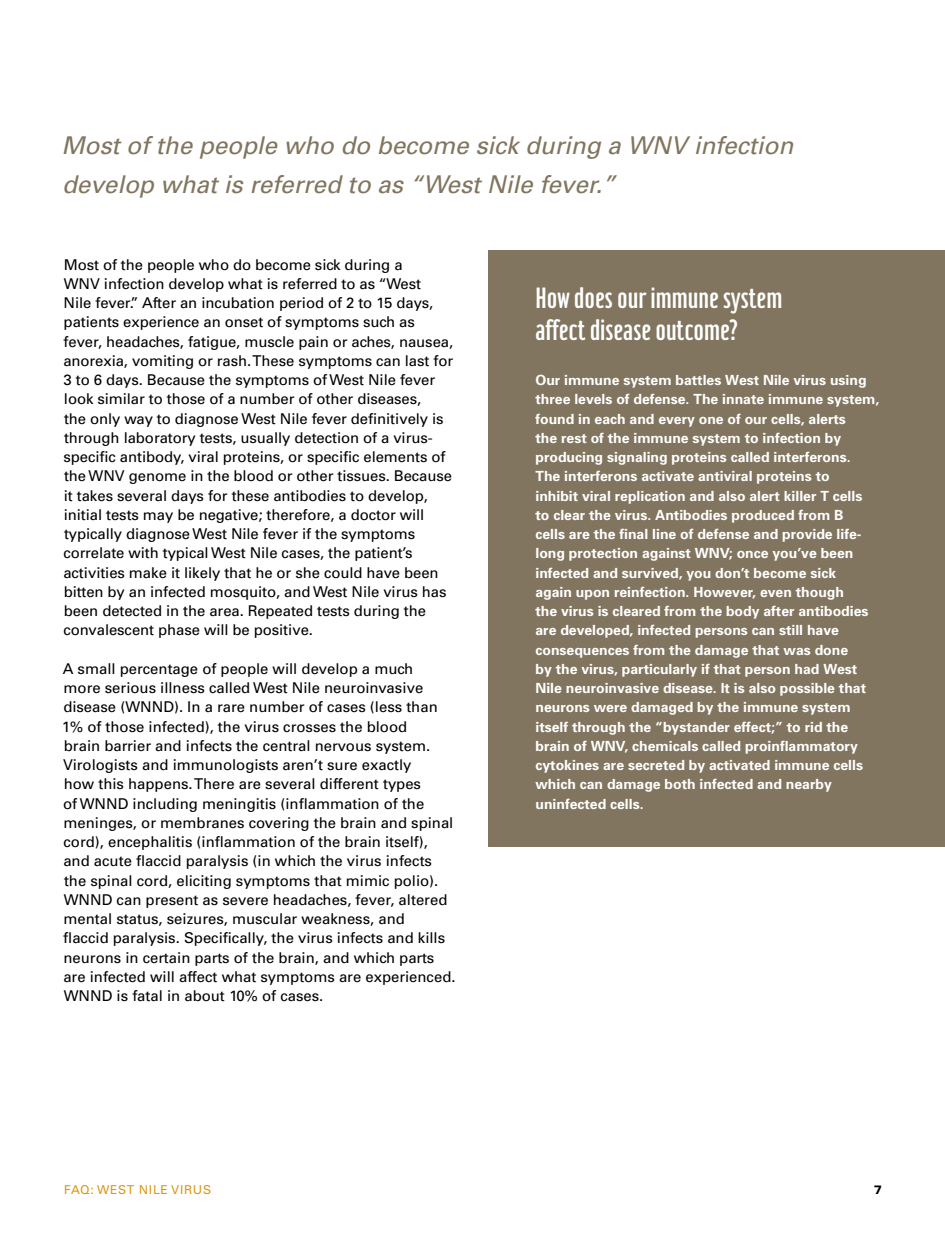
<style>
.page{position:relative;width:945px;height:1260px;background:#fff}
.page>*{position:absolute;margin:0;border:0;box-sizing:border-box;transform-origin:0 0}
.Box_-_Head{font:300 31.5px/31.5px "Hamilton";color:#fff}
.Callout{font:italic 24.5px/38.5px "Univers";letter-spacing:-.005em;color:#81755f}
.Text{font:14.88px/19.2px "Univers";letter-spacing:-.005em;color:#000}
.Box_-_Text{font:700 14px/19.2px "Univers";color:#fff}
.t1{font:12.25px "Univers";letter-spacing:.05em;color:#da9814}
.t2{font:900 12.25px "Univers";color:#000}
</style>
<div class="page">
<div style="left:488px;top:250px;width:457px;height:597px;background:#81755f"></div>
<p class="Callout" style="left:62px;top:126px;width:733px">Most of the people who do become sick during a WNV infection develop what is referred to as “West Nile fever.”</p>
<p class="Text" style="left:63px;top:254px;width:391px">Most of the people who do become sick during a<br>WNV infection develop what is referred to as “West<br>Nile fever.” After an incubation period of 2 to 15 days, patients experience an onset of symptoms such as fever, headaches, fatigue, muscle pain or aches, nausea, anorexia, vomiting or rash. These symptoms can last for 3 to 6 days. Because the symptoms of West Nile fever look similar to those of a number of other diseases,<br>the only way to diagnose West Nile fever definitively is through laboratory tests, usually detection of a virus&shy;specific antibody, viral proteins, or specific elements of the WNV genome in the blood or other tissues. Because it takes several days for these antibodies to develop, initial tests may be negative; therefore, a doctor will typically diagnose West Nile fever if the symptoms correlate with typical West Nile cases, the patient’s activities make it likely that he or she could have been bitten by an infected mosquito, and West Nile virus has been detected in the area. Repeated tests during the convalescent phase will be positive.</p>
<p class="Text" style="left:62px;top:659px;width:395px">A small percentage of people will develop a much<br>more serious illness called West Nile neuroinvasive disease (WNND). In a rare number of cases (less than 1% of those infected), the virus crosses the blood<br>brain barrier and infects the central nervous system.<br>Virologists and immunologists aren’t sure exactly<br>how this happens. There are several different types<br>of WNND including meningitis (inflammation of the meninges, or membranes covering the brain and spinal cord), encephalitis (inflammation of the brain itself), and acute flaccid paralysis (in which the virus infects the spinal cord, eliciting symptoms that mimic polio).<br>WNND can present as severe headaches, fever, altered mental status, seizures, muscular weakness, and<br>flaccid paralysis. Specifically, the virus infects and kills neurons in certain parts of the brain, and which parts are infected will affect what symptoms are experienced.<br>WNND is fatal in about 10% of cases.</p>
<p class="Box_-_Head" style="left:536px;top:282px;width:248px">How does our immune system affect disease outcome?</p>
<p class="Box_-_Text" style="left:536px;top:370px;width:345px">Our immune system battles West Nile virus using three levels of defense. The innate immune system, found in each and every one of our cells, alerts<br>the rest of the immune system to infection by producing signaling proteins called interferons.<br>The interferons activate antiviral proteins to<br>inhibit viral replication and also alert killer T cells to clear the virus. Antibodies produced from B<br>cells are the final line of defense and provide life&shy;long protection against WNV; once you’ve been infected and survived, you don’t become sick<br>again upon reinfection. However, even though<br>the virus is cleared from the body after antibodies are developed, infected persons can still have consequences from the damage that was done<br>by the virus, particularly if that person had West Nile neuroinvasive disease. It is also possible that neurons were damaged by the immune system itself through the “bystander effect;” to rid the brain of WNV, chemicals called proinflammatory cytokines are secreted by activated immune cells which can damage both infected and nearby uninfected cells.</p>
<p class="t1" style="left:64px;top:1182px;width:149px">FAQ: WEST NILE VIRUS</p>
<p class="t2" style="left:874px;top:1182px;width:10px">7</p>
</div>
